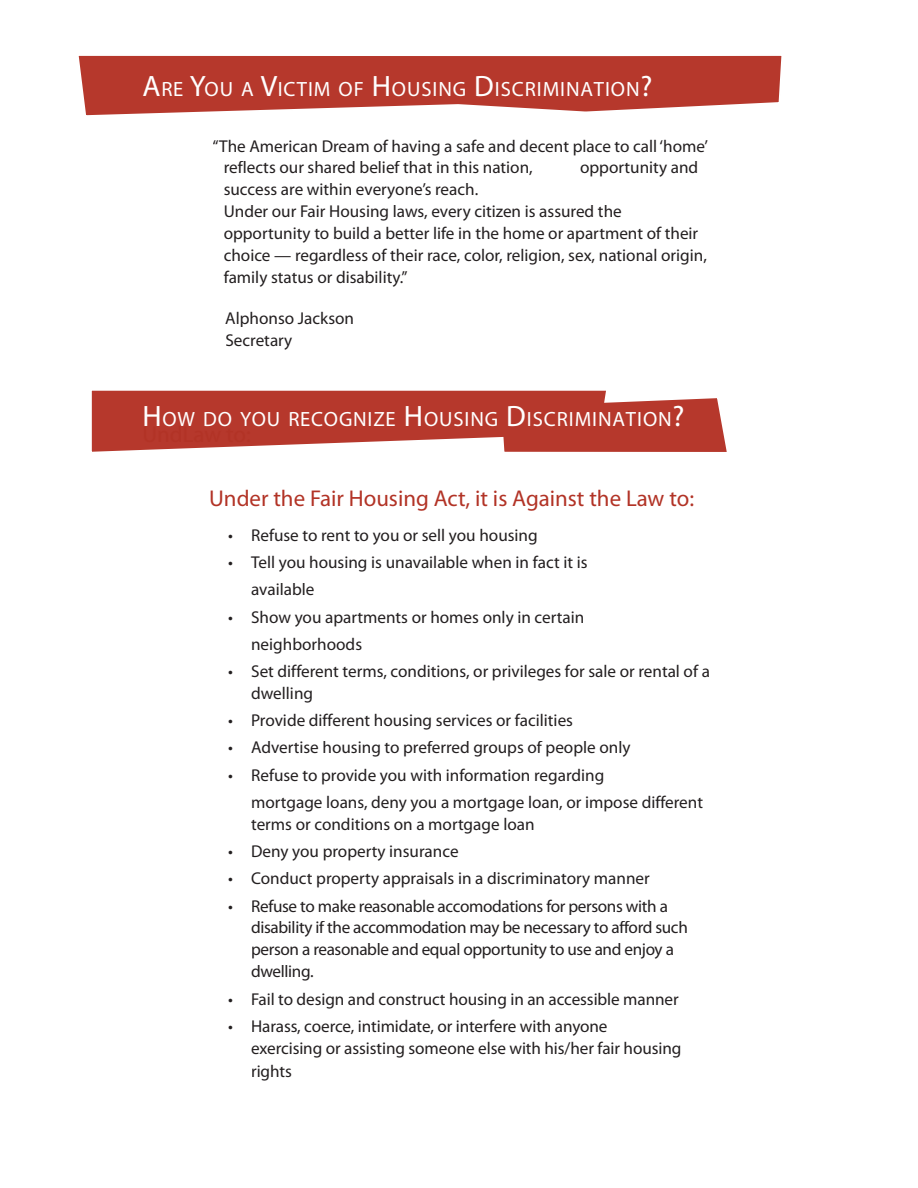
<style>
.page{position:relative;width:918px;height:1188px;background:#fff}
.page>*{position:absolute;margin:0;border:0;box-sizing:border-box;transform-origin:0 0}
.t1{font:22.95px "Myriad Pro";color:#b23326}
.t2{font:20.7px "Myriad Pro";letter-spacing:.045em;color:#fff}
.t3{font:17.1px/21.9px "Myriad Pro";color:#231f20}
.t4{font:17.1px/21.9px "Myriad Pro";letter-spacing:-.02em;color:#231f20}
.s1{font-size:29.55px}
</style>
<div class="page">
<svg style="left:91px;top:390px;width:636px;height:62px;background:#bf5247"></svg>
<svg style="left:78px;top:55px;width:704px;height:61px;background:#c0554a"></svg>
<p class="t2" style="left:142px;top:78px;width:512px"><span class="s1">A</span>RE <span class="s1">Y</span>OU A <span class="s1">V</span>ICTIM OF <span class="s1">H</span>OUSING <span class="s1">D</span>ISCRIMINATION<span class="s1">?</span></p>
<p class="t3" style="left:224px;top:135px;width:486px;text-indent:-11px">“The American Dream of having a safe and decent place to call ‘home’ reflects our shared belief that in this nation,</p>
<p class="t3" style="left:580px;top:157px;width:120px">opportunity and</p>
<p class="t3" style="left:224px;top:179px;width:485px">success are within everyone’s reach.<br>Under our Fair Housing laws, every citizen is assured the opportunity to build a better life in the home or apartment of their choice — regardless of their race, color, religion, sex, national origin, family status or disability.”</p>
<p class="t3" style="left:225px;top:307px;width:130px">Alphonso Jackson<br>Secretary</p>
<p class="t2" style="left:142px;top:408px;width:544px"><span class="s1">H</span>OW DO YOU RECOGNIZE <span class="s1">H</span>OUSING <span class="s1">D</span>ISCRIMINATION<span class="s1">?</span></p>
<h1 class="t1" style="left:209px;top:486px;width:486px">Under the Fair Housing Act, it is Against the Law to:</h1>
<p class="t3" style="left:228px;top:525px;width:311px">• Refuse to rent to you or sell you housing</p>
<p class="t3" style="left:251px;top:549px;width:338px;line-height:27.3px;text-indent:-23px">• Tell you housing is unavailable when in fact it is available</p>
<p class="t3" style="left:251px;top:604px;width:335px;line-height:27.3px;text-indent:-23px">• Show you apartments or homes only in certain neighborhoods</p>
<p class="t3" style="left:251px;top:661px;width:460px;text-indent:-23px">• Set different terms, conditions, or privileges for sale or rental of a dwelling</p>
<p class="t3" style="left:228px;top:710px;width:346px">• Provide different housing services or facilities</p>
<p class="t3" style="left:228px;top:737px;width:404px">• Advertise housing to preferred groups of people only</p>
<p class="t3" style="left:251px;top:762px;width:453px;line-height:27.3px;text-indent:-23px">• Refuse to provide you with information regarding<br>mortgage loans, deny you a mortgage loan, or impose different</p>
<p class="t3" style="left:251px;top:814px;width:285px">terms or conditions on a mortgage loan</p>
<p class="t3" style="left:228px;top:841px;width:232px">• Deny you property insurance</p>
<p class="t3" style="left:228px;top:868px;width:423px">• Conduct property appraisals in a discriminatory manner</p>
<p class="t4" style="left:251px;top:895px;width:438px;text-indent:-23px">• Refuse to make reasonable accomodations for persons with a disability if the accommodation may be necessary to afford such person a reasonable and equal opportunity to use and enjoy a dwelling.</p>
<p class="t3" style="left:228px;top:988px;width:452px">• Fail to design and construct housing in an accessible manner</p>
<p class="t3" style="left:251px;top:1015px;width:432px;line-height:22.4px;text-indent:-23px">• Harass, coerce, intimidate, or interfere with anyone exercising or assisting someone else with his/her fair housing rights</p>
</div>
